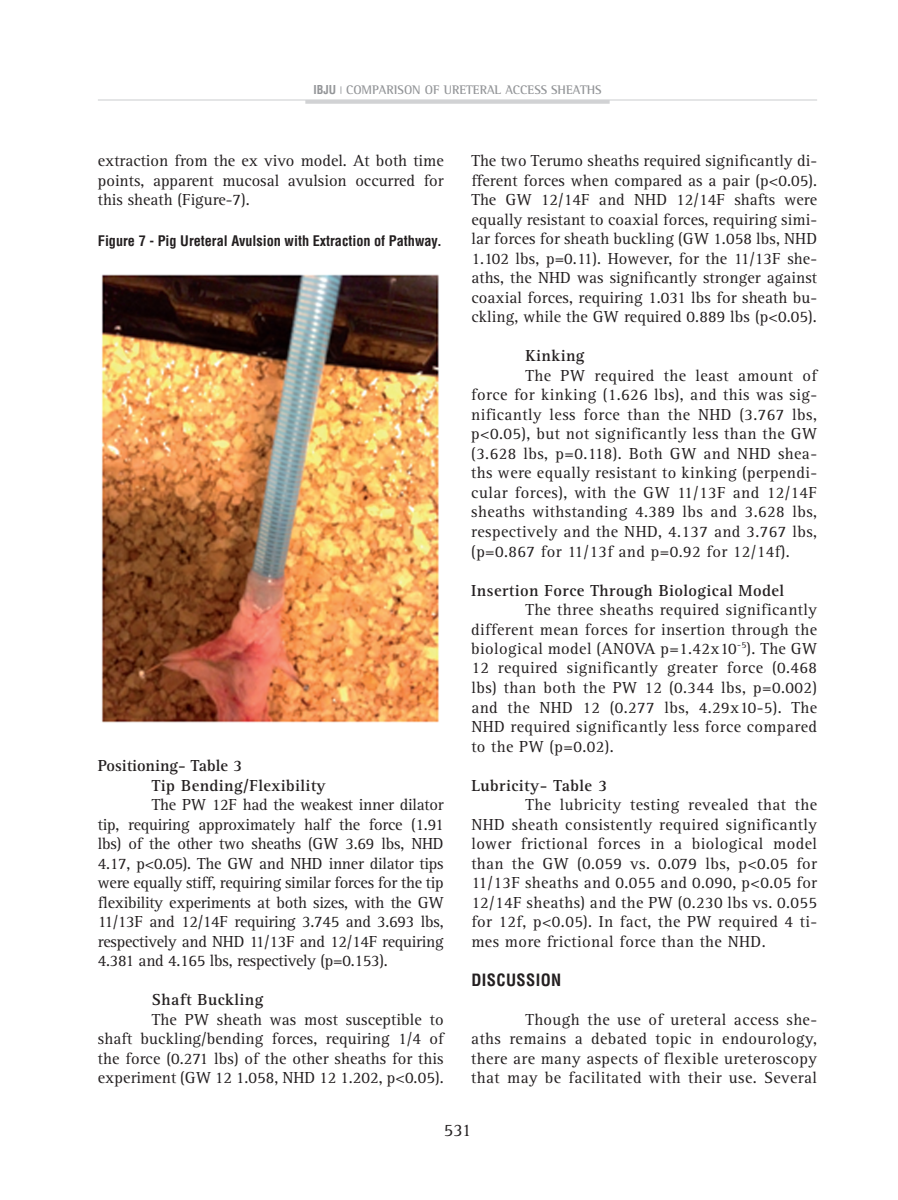
<style>
.page{position:relative;width:898px;height:1200px;background:#fff}
.page>*{position:absolute;margin:0;border:0;box-sizing:border-box;transform-origin:0 0}
.t1{font:18px "Rotis Serif";color:#231f20}
.t2{font:16.5px/19.5px "Rotis Serif";letter-spacing:.005em;color:#231f20;text-align:justify}
.t3{font:700 16.5px/19.5px "Rotis Serif";letter-spacing:.025em;color:#231f20}
.t4{font:700 condensed 16.5px "Helvetica";letter-spacing:.025em;color:#231f20}
.t5{font:700 condensed 14.25px "Helvetica";color:#231f20}
.t6{font:700 12.75px "Rotis Semi Serif";color:#939598}
.s1{font-family:"Helvetica";font-stretch:condensed;font-size:12px}
</style>
<div class="page">
<hr style="left:98px;top:99px;width:718px;height:2px;background:#dcdddf">
<hr style="left:305px;top:100px;width:304px;height:4px;background:#d1d2d4">
<img style="left:101px;top:274px;width:338px;height:449px">
<p class="t6" style="left:313px;top:82px;width:289px"><span class="s1">ibju</span> <sup>|</sup> COMPARISON OF URETERAL ACCESS SHEATHS</p>
<p class="t2" style="left:98px;top:151px;width:347px">extraction from the ex vivo model. At both time points, apparent mucosal avulsion occurred for this sheath (Figure-7).</p>
<p class="t5" style="left:98px;top:232px;width:345px">Figure 7 - Pig Ureteral Avulsion with Extraction of Pathway.</p>
<p class="t3" style="left:152px;top:756px;width:175px;text-indent:-54px">Positioning- Table 3<br>Tip Bending/Flexibility</p>
<p class="t2" style="left:98px;top:795px;width:347px;text-indent:54px">The PW 12F had the weakest inner dilator tip, requiring approximately half the force (1.91 lbs) of the other two sheaths (GW 3.69 lbs, NHD 4.17, p&lt;0.05). The GW and NHD inner dilator tips were equally stiff, requiring similar forces for the tip flexibility experiments at both sizes, with the GW 11/13F and 12/14F requiring 3.745 and 3.693 lbs, respectively and NHD 11/13F and 12/14F requiring 4.381 and 4.165 lbs, respectively (p=0.153).</p>
<p class="t3" style="left:152px;top:990px;width:113px">Shaft Buckling</p>
<p class="t2" style="left:98px;top:1009px;width:347px;text-indent:54px">The PW sheath was most susceptible to shaft buckling/bending forces, requiring 1/4 of the force (0.271 lbs) of the other sheaths for this experiment (GW 12 1.058, NHD 12 1.202, p&lt;0.05).</p>
<p class="t2" style="left:471px;top:151px;width:347px">The two Terumo sheaths required significantly di&shy;fferent forces when compared as a pair (p&lt;0.05).<br>The GW 12/14F and NHD 12/14F shafts were equally resistant to coaxial forces, requiring simi&shy;lar forces for sheath buckling (GW 1.058 lbs, NHD 1.102 lbs, p=0.11). However, for the 11/13F she&shy;aths, the NHD was significantly stronger against coaxial forces, requiring 1.031 lbs for sheath bu&shy;ckling, while the GW required 0.889 lbs (p&lt;0.05).</p>
<p class="t3" style="left:525px;top:346px;width:61px">Kinking</p>
<p class="t2" style="left:471px;top:366px;width:347px;text-indent:54px">The PW required the least amount of force for kinking (1.626 lbs), and this was sig&shy;nificantly less force than the NHD (3.767 lbs, p&lt;0.05), but not significantly less than the GW (3.628 lbs, p=0.118). Both GW and NHD shea&shy;ths were equally resistant to kinking (perpendi&shy;cular forces), with the GW 11/13F and 12/14F sheaths withstanding 4.389 lbs and 3.628 lbs, respectively and the NHD, 4.137 and 3.767 lbs, (p=0.867 for 11/13f and p=0.92 for 12/14f).</p>
<p class="t3" style="left:471px;top:580px;width:314px">Insertion Force Through Biological Model</p>
<p class="t2" style="left:471px;top:600px;width:347px;text-indent:54px">The three sheaths required significantly different mean forces for insertion through the biological model (ANOVA p=1.42x10<sup>-5</sup>). The GW 12 required significantly greater force (0.468 lbs) than both the PW 12 (0.344 lbs, p=0.002) and the NHD 12 (0.277 lbs, 4.29x10-5). The NHD required significantly less force compared to the PW (p=0.02).</p>
<p class="t3" style="left:471px;top:775px;width:137px">Lubricity- Table 3</p>
<p class="t2" style="left:471px;top:795px;width:347px;text-indent:54px">The lubricity testing revealed that the NHD sheath consistently required significantly lower frictional forces in a biological model than the GW (0.059 vs. 0.079 lbs, p&lt;0.05 for 11/13F sheaths and 0.055 and 0.090, p&lt;0.05 for 12/14F sheaths) and the PW (0.230 lbs vs. 0.055 for 12f, p&lt;0.05). In fact, the PW required 4 ti&shy;mes more frictional force than the NHD.</p>
<p class="t4" style="left:471px;top:969px;width:91px">DISCUSSION</p>
<p class="t2" style="left:471px;top:1009px;width:347px;text-indent:54px">Though the use of ureteral access she&shy;aths remains a debated topic in endourology, there are many aspects of flexible ureteroscopy that may be facilitated with their use. Several</p>
<p class="t1" style="left:444px;top:1119px;width:29px">531</p>
</div>
